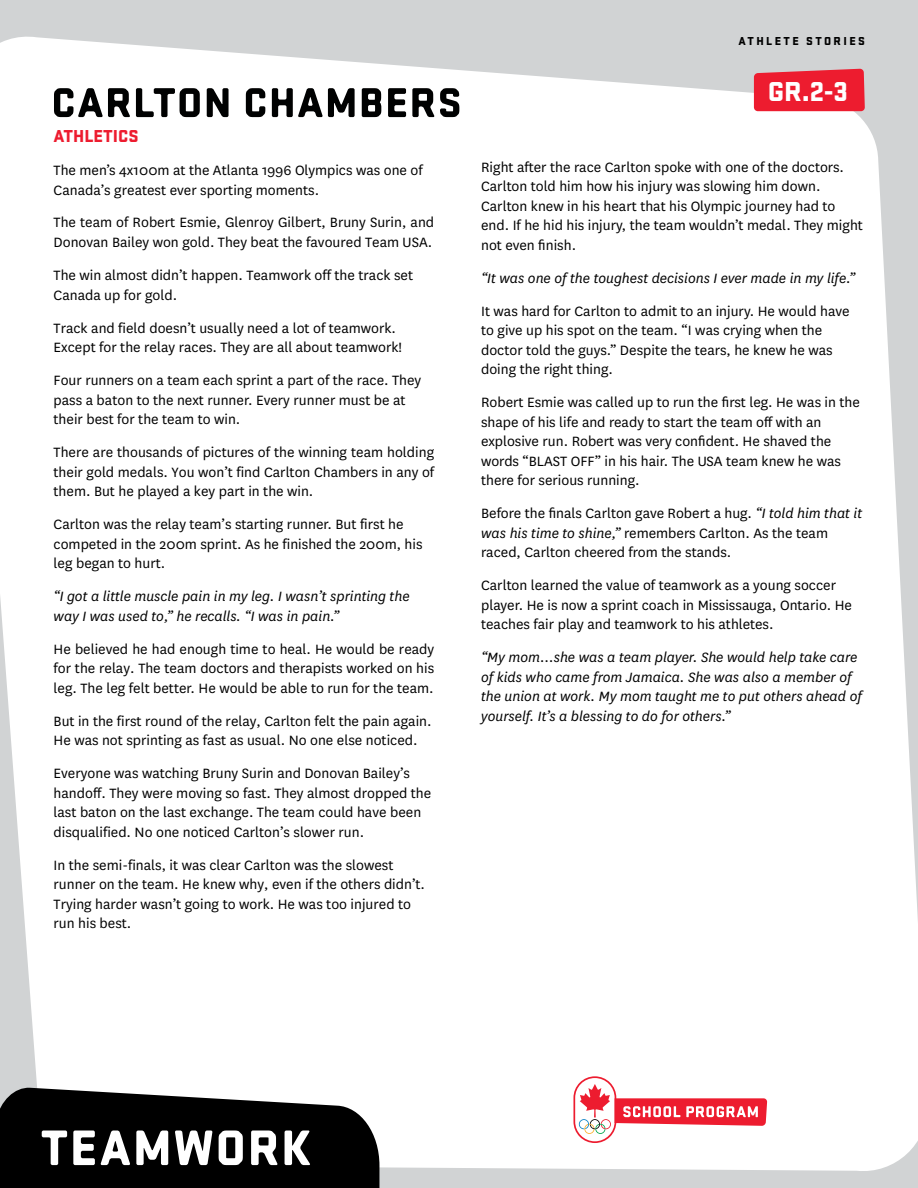
<style>
.page{position:relative;width:918px;height:1188px;background:#d1d3d4}
.page>*{position:absolute;margin:0;border:0;box-sizing:border-box;transform-origin:0 0}
.t1{font:900 28.5px "Stratum 2";color:#fff}
.Text_-_stories{font:900 18px "Stratum 2";color:#ed1c2f}
.Text_-_stories-2{font:15.75px/19.5px "National";color:#000}
.Text_-_stories-3{font:italic 15.75px/19.5px "National";color:#000}
.t2{font:900 12px "Stratum 2";letter-spacing:.2em;color:#000}
.s1{font-style:italic}
</style>
<div class="page">
<div style="left:0;top:36px;width:918px;height:1139px;background:#fff"></div>
<div style="left:754px;top:69px;width:111px;height:42px;background:#ed1c2f"></div>
<svg style="left:573px;top:1076px;width:194px;height:67px;background:#f8b9be"></svg>
<svg style="left:0;top:1087px;width:379px;height:101px;background:#3d3d3d"></svg>
<svg style="left:54px;top:88px;width:76px;height:29px;background:#777"></svg>
<svg style="left:136px;top:88px;width:64px;height:29px;background:#7f8080"></svg>
<svg style="left:207px;top:88px;width:22px;height:29px"></svg>
<svg style="left:246px;top:88px;width:19px;height:29px"></svg>
<svg style="left:272px;top:88px;width:83px;height:29px;background:#757575"></svg>
<svg style="left:362px;top:88px;width:19px;height:29px"></svg>
<svg style="left:388px;top:88px;width:18px;height:29px"></svg>
<svg style="left:412px;top:88px;width:47px;height:29px"></svg>
<p class="Text_-_stories" style="left:54px;top:123px;width:87px">ATHLETICS</p>
<p class="Text_-_stories-2" style="left:54px;top:160px;width:371px">The men’s 4x100m at the Atlanta 1996 Olympics was one of<br>Canada’s greatest ever sporting moments.</p>
<p class="Text_-_stories-2" style="left:54px;top:212px;width:382px">The team of Robert Esmie, Glenroy Gilbert, Bruny Surin, and<br>Donovan Bailey won gold. They beat the favoured Team USA.</p>
<p class="Text_-_stories-2" style="left:54px;top:265px;width:361px">The win almost didn’t happen. Teamwork off the track set<br>Canada up for gold.</p>
<p class="Text_-_stories-2" style="left:54px;top:317px;width:350px">Track and field doesn’t usually need a lot of teamwork.<br>Except for the relay races. They are all about teamwork!</p>
<p class="Text_-_stories-2" style="left:54px;top:370px;width:369px">Four runners on a team each sprint a part of the race. They pass a baton to the next runner. Every runner must be at their best for the team to win.</p>
<p class="Text_-_stories-2" style="left:54px;top:442px;width:382px;text-align:justify">There are thousands of pictures of the winning team holding their gold medals. You won’t find Carlton Chambers in any of them. But he played a key part in the win.</p>
<p class="Text_-_stories-2" style="left:54px;top:514px;width:370px">Carlton was the relay team’s starting runner. But first he competed in the 200m sprint. As he finished the 200m, his leg began to hurt.</p>
<p class="Text_-_stories-3" style="left:54px;top:586px;width:357px">“I got a little muscle pain in my leg. I wasn’t sprinting the way I was used to,” he recalls. “I was in pain.”</p>
<p class="Text_-_stories-2" style="left:54px;top:638px;width:382px;text-align:justify">He believed he had enough time to heal. He would be ready for the relay. The team doctors and therapists worked on his leg. The leg felt better. He would be able to run for the team.</p>
<p class="Text_-_stories-2" style="left:54px;top:710px;width:379px">But in the first round of the relay, Carlton felt the pain again.<br>He was not sprinting as fast as usual. No one else noticed.</p>
<p class="Text_-_stories-2" style="left:54px;top:763px;width:379px">Everyone was watching Bruny Surin and Donovan Bailey’s handoff. They were moving so fast. They almost dropped the last baton on the last exchange. The team could have been disqualified. No one noticed Carlton’s slower run.</p>
<p class="Text_-_stories-2" style="left:54px;top:854px;width:373px">In the semi-finals, it was clear Carlton was the slowest runner on the team. He knew why, even if the others didn’t.<br>Trying harder wasn’t going to work. He was too injured to run his best.</p>
<p class="t2" style="left:738px;top:33px;width:128px">ATHLETE STORIES</p>
<h1 class="t1" style="left:768px;top:71px;width:82px">GR.2-3</h1>
<p class="Text_-_stories-2" style="left:481px;top:156px;width:383px">Right after the race Carlton spoke with one of the doctors.<br>Carlton told him how his injury was slowing him down.<br>Carlton knew in his heart that his Olympic journey had to end. If he hid his injury, the team wouldn’t medal. They might not even finish.</p>
<p class="Text_-_stories-3" style="left:481px;top:268px;width:376px">“It was one of the toughest decisions I ever made in my life.”</p>
<p class="Text_-_stories-2" style="left:481px;top:300px;width:370px">It was hard for Carlton to admit to an injury. He would have to give up his spot on the team. “I was crying when the doctor told the guys.” Despite the tears, he knew he was doing the right thing.</p>
<p class="Text_-_stories-2" style="left:481px;top:392px;width:380px">Robert Esmie was called up to run the first leg. He was in the shape of his life and ready to start the team off with an explosive run. Robert was very confident. He shaved the words “BLAST OFF” in his hair. The USA team knew he was there for serious running.</p>
<p class="Text_-_stories-2" style="left:481px;top:503px;width:383px">Before the finals Carlton gave Robert a hug. <span class="s1">“I told him that it was his time to shine,”</span> remembers Carlton. As the team raced, Carlton cheered from the stands.</p>
<p class="Text_-_stories-2" style="left:481px;top:575px;width:372px">Carlton learned the value of teamwork as a young soccer player. He is now a sprint coach in Mississauga, Ontario. He teaches fair play and teamwork to his athletes.</p>
<p class="Text_-_stories-3" style="left:481px;top:647px;width:382px">“My mom…she was a team player. She would help take care of kids who came from Jamaica. She was also a member of the union at work. My mom taught me to put others ahead of yourself. It’s a blessing to do for others.”</p>
</div>
